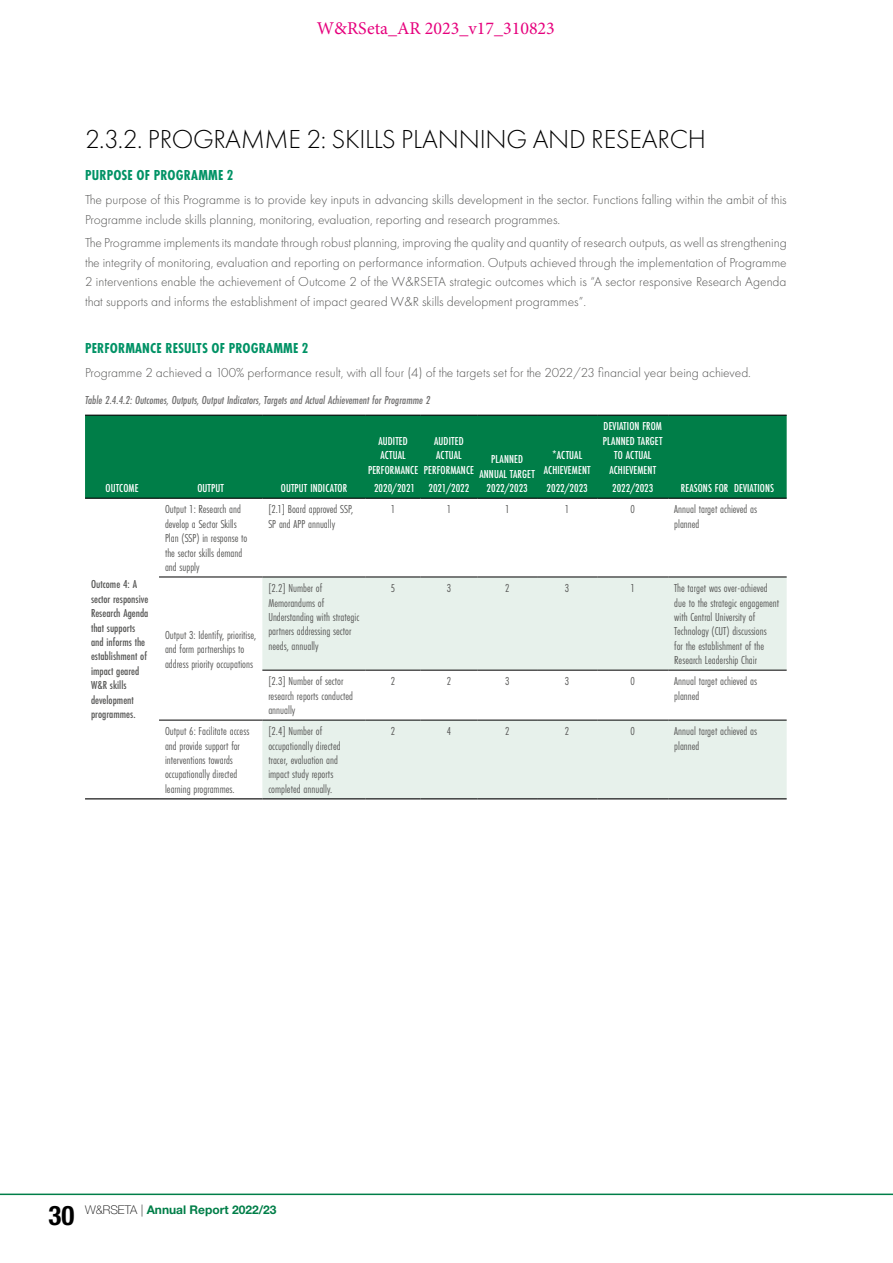
<style>
.page{position:relative;width:893px;height:1263px;background:#fff}
.page>*{position:absolute;margin:0;border:0;box-sizing:border-box;transform-origin:0 0}
.t1{font:300 27px "Futura PT";letter-spacing:-.01em;color:#000}
.t2{font:700 condensed 27px "Helvetica Neue LT Std";color:#000}
.t3{font:18px "Minion Pro";color:#e6007d}
.t4{font:700 15px "Futura PT Cond";letter-spacing:.01em;color:#009265}
.t5{font:300 13.5px/19.5px "Futura PT";color:#575756}
.t6{font:12px/14.4px "Futura PT Cond";color:#575756}
.t7{font:500 12px/14.4px "Futura PT Cond";letter-spacing:.01em;color:#fff;text-align:center}
.t8{font:500 12px/14.4px "Futura PT Cond";color:#575756}
.t9{font:italic 500 12px "Futura PT Cond";color:#706f6f}
.t10{font:700 12px "Helvetica Neue LT Std";color:#007e48}
.s1{font-weight:100;color:#000}
</style>
<div class="page">
<div style="left:85px;top:416px;width:702px;height:82px;background:#007e48"></div>
<svg style="left:262px;top:578px;width:525px;height:220px;fill:#e7f1eb"></svg>
<hr style="left:159px;top:577px;width:103px;height:1px;background:#000">
<hr style="left:262px;top:577px;width:104px;height:1px;background:#000">
<hr style="left:366px;top:577px;width:54px;height:1px;background:#000">
<hr style="left:420px;top:577px;width:57px;height:1px;background:#000">
<hr style="left:477px;top:577px;width:60px;height:1px;background:#000">
<hr style="left:537px;top:577px;width:60px;height:1px;background:#000">
<hr style="left:597px;top:577px;width:71px;height:1px;background:#000">
<hr style="left:668px;top:577px;width:119px;height:1px;background:#000">
<hr style="left:262px;top:670px;width:104px;height:1px;background:#000">
<hr style="left:366px;top:670px;width:54px;height:1px;background:#000">
<hr style="left:420px;top:670px;width:57px;height:1px;background:#000">
<hr style="left:477px;top:670px;width:60px;height:1px;background:#000">
<hr style="left:537px;top:670px;width:60px;height:1px;background:#000">
<hr style="left:597px;top:670px;width:71px;height:1px;background:#000">
<hr style="left:668px;top:670px;width:119px;height:1px;background:#000">
<hr style="left:159px;top:720px;width:103px;height:1px;background:#000">
<hr style="left:262px;top:720px;width:104px;height:1px;background:#000">
<hr style="left:366px;top:720px;width:54px;height:1px;background:#000">
<hr style="left:420px;top:720px;width:57px;height:1px;background:#000">
<hr style="left:477px;top:720px;width:60px;height:1px;background:#000">
<hr style="left:537px;top:720px;width:60px;height:1px;background:#000">
<hr style="left:597px;top:720px;width:71px;height:1px;background:#000">
<hr style="left:668px;top:720px;width:119px;height:1px;background:#000">
<hr style="left:85px;top:415px;width:74px;height:1px;background:#000">
<hr style="left:159px;top:415px;width:103px;height:1px;background:#000">
<hr style="left:262px;top:415px;width:104px;height:1px;background:#000">
<hr style="left:366px;top:415px;width:54px;height:1px;background:#000">
<hr style="left:420px;top:415px;width:57px;height:1px;background:#000">
<hr style="left:477px;top:415px;width:60px;height:1px;background:#000">
<hr style="left:537px;top:415px;width:60px;height:1px;background:#000">
<hr style="left:597px;top:415px;width:71px;height:1px;background:#000">
<hr style="left:668px;top:415px;width:119px;height:1px;background:#000">
<hr style="left:85px;top:498px;width:74px;height:1px;background:#000">
<hr style="left:159px;top:498px;width:103px;height:1px;background:#000">
<hr style="left:262px;top:498px;width:104px;height:1px;background:#000">
<hr style="left:366px;top:498px;width:54px;height:1px;background:#000">
<hr style="left:420px;top:498px;width:57px;height:1px;background:#000">
<hr style="left:477px;top:498px;width:60px;height:1px;background:#000">
<hr style="left:537px;top:498px;width:60px;height:1px;background:#000">
<hr style="left:597px;top:498px;width:71px;height:1px;background:#000">
<hr style="left:668px;top:498px;width:119px;height:1px;background:#000">
<hr style="left:85px;top:798px;width:74px;height:1px;background:#000">
<hr style="left:159px;top:798px;width:103px;height:1px;background:#000">
<hr style="left:262px;top:798px;width:104px;height:1px;background:#000">
<hr style="left:366px;top:798px;width:54px;height:1px;background:#000">
<hr style="left:420px;top:798px;width:57px;height:1px;background:#000">
<hr style="left:477px;top:798px;width:60px;height:1px;background:#000">
<hr style="left:537px;top:798px;width:60px;height:1px;background:#000">
<hr style="left:597px;top:798px;width:71px;height:1px;background:#000">
<hr style="left:668px;top:798px;width:119px;height:1px;background:#000">
<hr style="left:0;top:1193px;width:893px;height:2px;background:#007e48">
<h2 class="t3" style="left:317px;top:16px;width:240px">W&amp;RSeta_AR 2023_v17_310823</h2>
<h1 class="t1" style="left:85px;top:124px;width:622px">2.3.2. PROGRAMME 2: SKILLS PLANNING AND RESEARCH</h1>
<p class="t4" style="left:85px;top:167px;width:150px">PURPOSE OF PROGRAMME 2</p>
<p class="t5" style="left:85px;top:190px;width:703px">The purpose of this Programme is to provide key inputs in advancing skills development in the sector. Functions falling within the ambit of this<br>Programme include skills planning, monitoring, evaluation, reporting and research programmes.</p>
<p class="t5" style="left:85px;top:233px;width:703px;text-align:justify">The Programme implements its mandate through robust planning, improving the quality and quantity of research outputs, as well as strengthening the integrity of monitoring, evaluation and reporting on performance information. Outputs achieved through the implementation of Programme 2 interventions enable the achievement of Outcome 2 of the W&amp;RSETA strategic outcomes which is “A sector responsive Research Agenda that supports and informs the establishment of impact geared W&amp;R skills development programmes”.</p>
<p class="t4" style="left:85px;top:340px;width:225px">PERFORMANCE RESULTS OF PROGRAMME 2</p>
<p class="t5" style="left:85px;top:363px;width:667px">Programme 2 achieved a 100% performance result, with all four (4) of the targets set for the 2022/23 financial year being achieved.</p>
<p class="t9" style="left:85px;top:393px;width:347px">Table 2.4.4.2: Outcomes, Outputs, Output Indicators, Targets and Actual Achievement for Programme 2</p>
<p class="t7" style="left:105px;top:481px;width:35px">OUTCOME</p>
<p class="t7" style="left:197px;top:481px;width:28px">OUTPUT</p>
<p class="t7" style="left:281px;top:481px;width:68px">OUTPUT INDICATOR</p>
<p class="t7" style="left:368px;top:433px;width:52px">AUDITED<br>ACTUAL<br>PERFORMANCE</p>
<p class="t7" style="left:374px;top:481px;width:42px">2020/2021</p>
<p class="t7" style="left:424px;top:433px;width:52px">AUDITED<br>ACTUAL<br>PERFORMANCE</p>
<p class="t7" style="left:428px;top:481px;width:42px">2021/2022</p>
<p class="t7" style="left:479px;top:452px;width:57px">PLANNED<br>ANNUAL TARGET<br>2022/2023</p>
<p class="t7" style="left:544px;top:448px;width:48px">*ACTUAL<br>ACHIEVEMENT</p>
<p class="t7" style="left:547px;top:481px;width:43px">2022/2023</p>
<p class="t7" style="left:603px;top:419px;width:61px">DEVIATION FROM<br>PLANNED TARGET<br>TO ACTUAL<br>ACHIEVEMENT</p>
<p class="t7" style="left:612px;top:481px;width:43px">2022/2023</p>
<p class="t7" style="left:681px;top:481px;width:95px">REASONS FOR DEVIATIONS</p>
<p class="t8" style="left:91px;top:577px;width:59px">Outcome 4: A sector responsive<br>Research Agenda that supports and informs the establishment of impact geared<br>W&amp;R skills development programmes.</p>
<p class="t6" style="left:165px;top:502px;width:84px">Output 1: Research and develop a Sector Skills<br>Plan (SSP) in response to the sector skills demand and supply</p>
<p class="t6" style="left:268px;top:502px;width:86px">[2.1] Board approved SSP,<br>SP and APP annually</p>
<p class="t6" style="left:391px;top:502px;width:6px">1</p>
<p class="t6" style="left:447px;top:502px;width:6px">1</p>
<p class="t6" style="left:505px;top:502px;width:6px">1</p>
<p class="t6" style="left:565px;top:502px;width:6px">1</p>
<p class="t6" style="left:631px;top:502px;width:6px">0</p>
<p class="t6" style="left:674px;top:502px;width:84px">Annual target achieved as planned</p>
<p class="t6" style="left:165px;top:627px;width:93px">Output 3: Identify, prioritise, and form partnerships to address priority occupations</p>
<p class="t6" style="left:268px;top:581px;width:93px">[2.2] Number of<br>Memorandums of<br>Understanding with strategic partners addressing sector needs, annually</p>
<p class="t6" style="left:391px;top:581px;width:6px">5</p>
<p class="t6" style="left:447px;top:581px;width:6px">3</p>
<p class="t6" style="left:505px;top:581px;width:6px">2</p>
<p class="t6" style="left:565px;top:581px;width:6px">3</p>
<p class="t6" style="left:631px;top:581px;width:6px">1</p>
<p class="t6" style="left:674px;top:581px;width:106px">The target was over-achieved due to the strategic engagement with Central University of<br>Technology (CUT) discussions<br>for the establishment of the<br>Research Leadership Chair</p>
<p class="t6" style="left:268px;top:674px;width:86px">[2.3] Number of sector research reports conducted annually</p>
<p class="t6" style="left:391px;top:674px;width:6px">2</p>
<p class="t6" style="left:447px;top:674px;width:6px">2</p>
<p class="t6" style="left:505px;top:674px;width:6px">3</p>
<p class="t6" style="left:565px;top:674px;width:6px">3</p>
<p class="t6" style="left:631px;top:674px;width:6px">0</p>
<p class="t6" style="left:674px;top:674px;width:84px">Annual target achieved as planned</p>
<p class="t6" style="left:165px;top:724px;width:86px">Output 6: Facilitate access and provide support for interventions towards occupationally directed learning programmes.</p>
<p class="t6" style="left:268px;top:724px;width:74px">[2.4] Number of occupationally directed tracer, evaluation and impact study reports completed annually.</p>
<p class="t6" style="left:391px;top:724px;width:6px">2</p>
<p class="t6" style="left:447px;top:724px;width:6px">4</p>
<p class="t6" style="left:505px;top:724px;width:6px">2</p>
<p class="t6" style="left:565px;top:724px;width:6px">2</p>
<p class="t6" style="left:631px;top:724px;width:6px">0</p>
<p class="t6" style="left:674px;top:724px;width:84px">Annual target achieved as planned</p>
<h1 class="t2" style="left:48px;top:1199px;width:27px">30</h1>
<p class="t10" style="left:85px;top:1202px;width:193px"><span class="s1">W&amp;RSETA |</span> Annual Report 2022/23</p>
</div>
